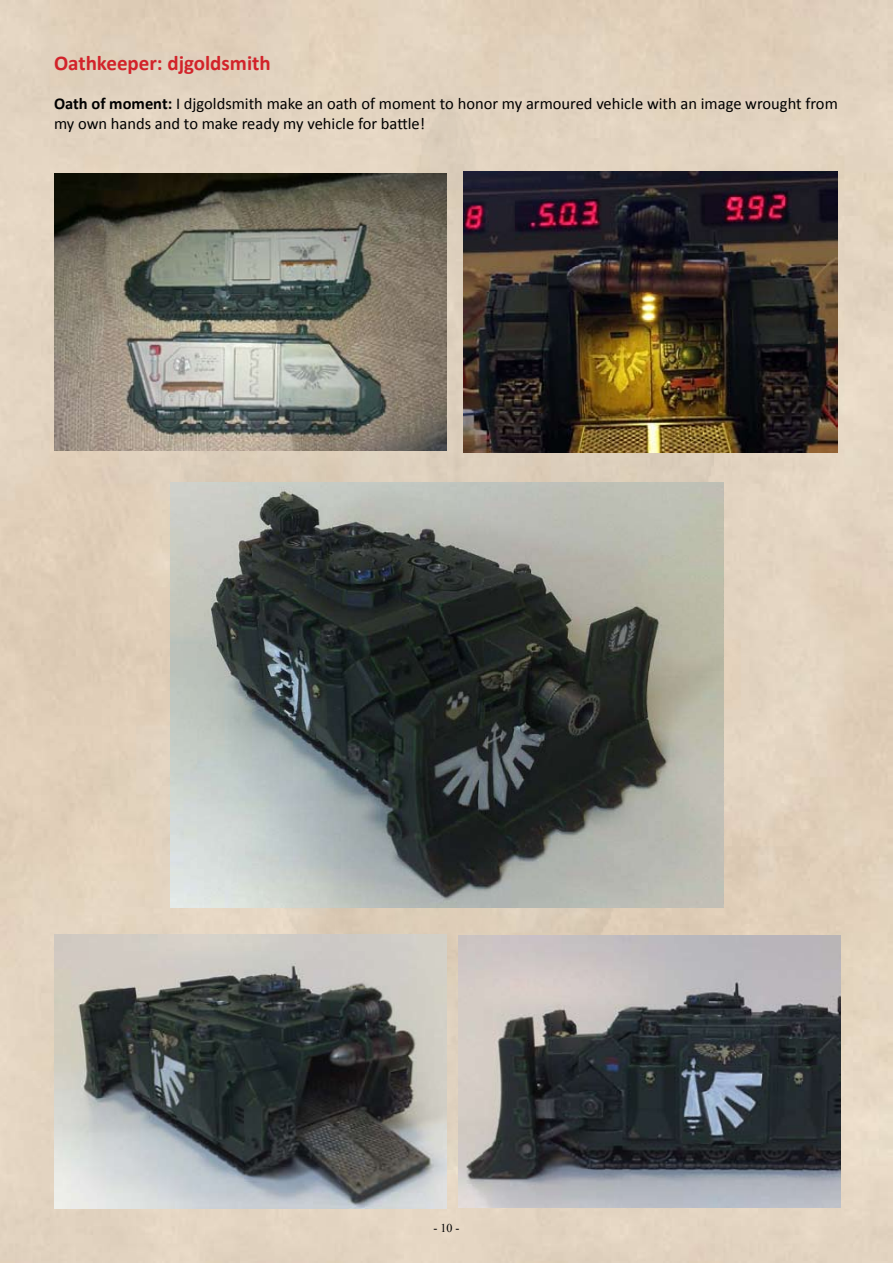
<style>
.page{position:relative;width:893px;height:1263px;background:#fff}
.page>*{position:absolute;margin:0;border:0;box-sizing:border-box;transform-origin:0 0}
.t1{font:700 21px "Calibri";color:#d2232a}
.t2{font:16.5px/19.8px "Calibri";color:#000}
.t3{font:12px "Times New Roman";color:#000}
.s1{font-weight:700}
</style>
<div class="page">
<img style="left:0;top:0;width:893px;height:1263px">
<img style="left:181px;top:100px;width:533px;height:1069px">
<img style="left:54px;top:934px;width:392px;height:275px">
<img style="left:459px;top:935px;width:381px;height:272px">
<img style="left:54px;top:173px;width:392px;height:278px">
<img style="left:170px;top:482px;width:553px;height:426px">
<img style="left:463px;top:171px;width:375px;height:282px">
<p class="t1" style="left:54px;top:50px;width:218px">Oathkeeper: djgoldsmith</p>
<p class="t2" style="left:54px;top:93px;width:785px"><span class="s1">Oath of moment:</span> I djgoldsmith make an oath of moment to honor my armoured vehicle with an image wrought from my own hands and to make ready my vehicle for battle!</p>
<p class="t3" style="left:433px;top:1219px;width:27px">- 10 -</p>
</div>
